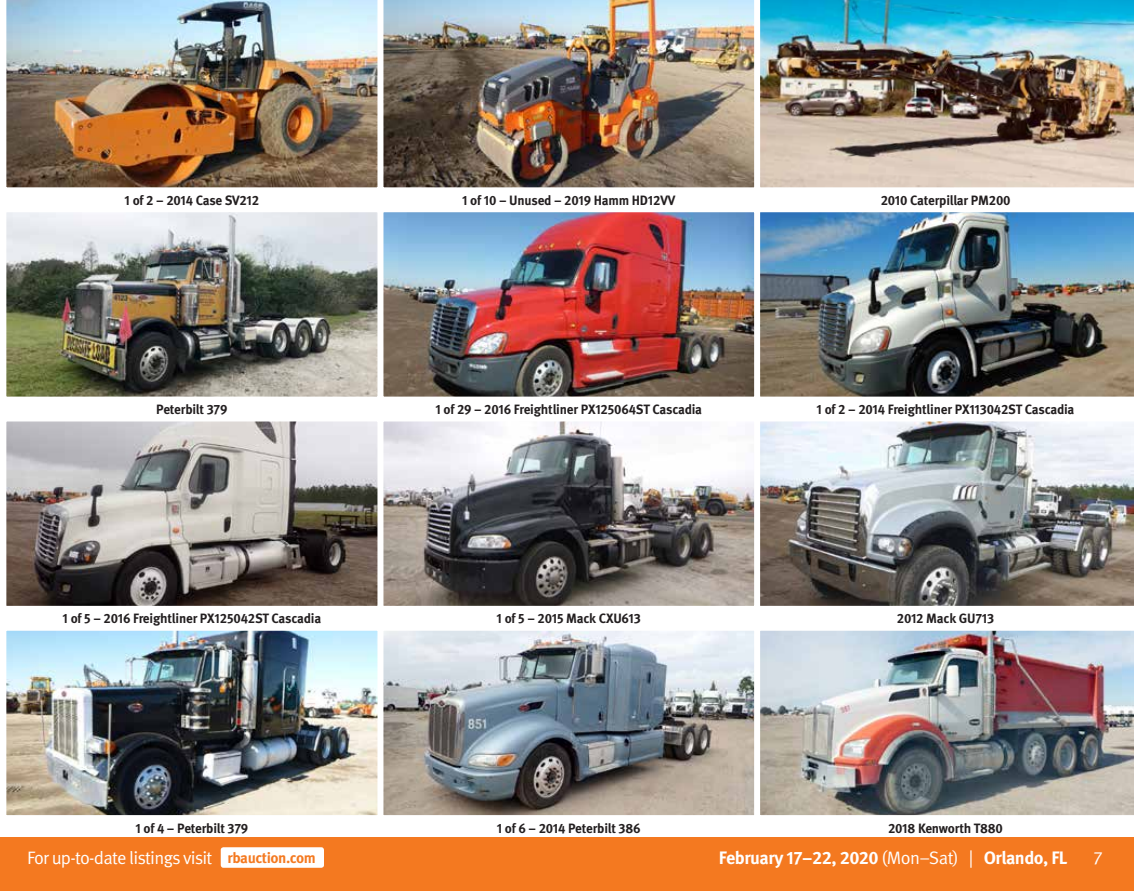
<style>
.page{position:relative;width:1134px;height:891px;background:#fff}
.page>*{position:absolute;margin:0;border:0;box-sizing:border-box;transform-origin:0 0}
.t1{font:18px "Meta Pro";letter-spacing:-.045em;color:#fff}
.t2{font:700 18px "Meta Pro";letter-spacing:-.03em;color:#fff}
.t3{font:700 13.5px "Meta Pro";letter-spacing:-.015em;color:#231f20}
.s1{font-weight:700;font-size:15px;color:#f47920}
.s2{font-weight:400}
</style>
<div class="page">
<div style="left:0;top:837px;width:1134px;height:54px;background:#f47920"></div>
<div style="left:221px;top:847px;width:103px;height:21px;background:#fff;border-radius:3px"></div>
<img style="left:7px;top:422px;width:369px;height:183px">
<div style="left:3px;top:418px;width:377px;height:191px;border:3px solid #fff"></div>
<img style="left:6px;top:0;width:372px;height:188px">
<img style="left:384px;top:213px;width:369px;height:183px">
<div style="left:380px;top:209px;width:377px;height:191px;border:3px solid #fff"></div>
<img style="left:383px;top:0;width:372px;height:188px">
<img style="left:760px;top:212px;width:374px;height:185px">
<img style="left:760px;top:421px;width:374px;height:185px">
<img style="left:7px;top:213px;width:369px;height:183px">
<div style="left:3px;top:209px;width:377px;height:191px;border:3px solid #fff"></div>
<img style="left:760px;top:0;width:374px;height:188px">
<img style="left:384px;top:422px;width:369px;height:183px">
<div style="left:380px;top:418px;width:377px;height:191px;border:3px solid #fff"></div>
<img style="left:7px;top:632px;width:369px;height:182px">
<div style="left:3px;top:628px;width:377px;height:190px;border:3px solid #fff"></div>
<img style="left:384px;top:632px;width:369px;height:182px">
<div style="left:380px;top:628px;width:377px;height:190px;border:3px solid #fff"></div>
<img style="left:760px;top:630px;width:374px;height:186px">
<p class="t3" style="left:125px;top:190px;width:136px">1 of 2 – 2014 Case SV212</p>
<p class="t3" style="left:462px;top:190px;width:215px">1 of 10 – Unused – 2019 Hamm HD12VV</p>
<p class="t3" style="left:881px;top:190px;width:131px">2010 Caterpillar PM200</p>
<p class="t3" style="left:156px;top:399px;width:73px">Peterbilt 379</p>
<p class="t3" style="left:817px;top:399px;width:259px">1 of 2 – 2014 Freightliner PX113042ST Cascadia</p>
<p class="t3" style="left:435px;top:399px;width:268px">1 of 29 – 2016 Freightliner PX125064ST Cascadia</p>
<p class="t3" style="left:63px;top:608px;width:260px">1 of 5 – 2016 Freightliner PX125042ST Cascadia</p>
<p class="t3" style="left:497px;top:608px;width:146px">1 of 5 – 2015 Mack CXU613</p>
<p class="t3" style="left:897px;top:608px;width:99px">2012 Mack GU713</p>
<p class="t3" style="left:135px;top:817px;width:114px">1 of 4 – Peterbilt 379</p>
<p class="t3" style="left:497px;top:817px;width:145px">1 of 6 – 2014 Peterbilt 386</p>
<p class="t3" style="left:888px;top:817px;width:117px">2018 Kenworth T880</p>
<h1 class="t1" style="left:27px;top:844px;width:290px">For up-to-date listings visit <span class="s1">rbauction.com</span></h1>
<h1 class="t2" style="left:719px;top:844px;width:350px">February 17–22, 2020 <span class="s2">(Mon–Sat) |</span> Orlando, FL</h1>
<h1 class="t1" style="left:1094px;top:844px;width:11px">7</h1>
</div>
